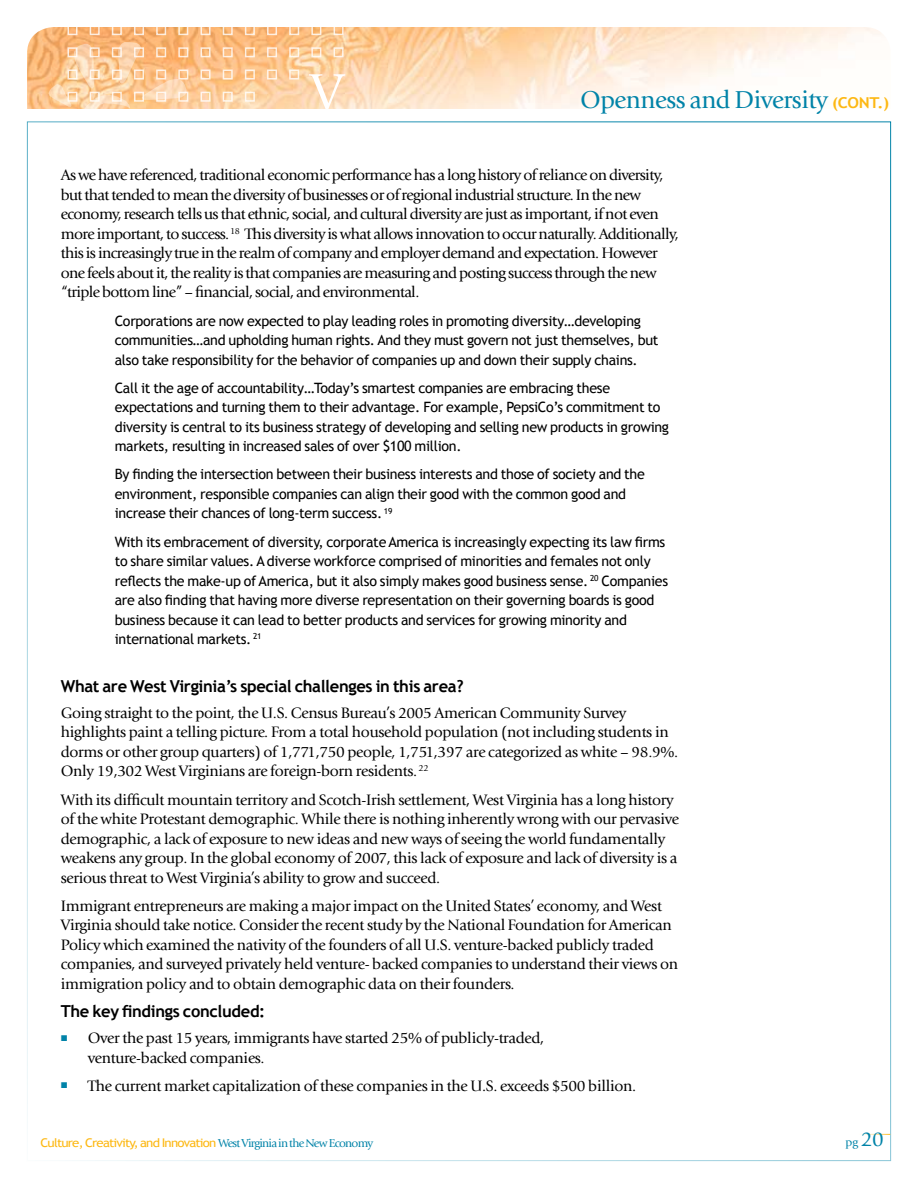
<style>
.page{position:relative;width:918px;height:1188px;background:#fff}
.page>*{position:absolute;margin:0;border:0;box-sizing:border-box;transform-origin:0 0}
.t1{font:54px "Giovanni";color:#fff}
.t2{font:25.5px "Giovanni";letter-spacing:-.02em;color:#0083a8}
.t3{font:700 16.5px "Trebuchet MS";letter-spacing:-.02em;color:#000}
.t4{font:15.75px/19.5px "Giovanni";letter-spacing:-.02em;color:#000}
.t5{font:15.75px/19.5px "Giovanni";letter-spacing:-.04em;color:#000}
.t6{font:14.25px/19.5px "Trebuchet MS";letter-spacing:-.02em;color:#000}
.t7{font:12px "Trebuchet MS";letter-spacing:-.06em;color:#fdb813;scale:1.1 1}
.t8{font:12px "Giovanni";color:#0083a8}
.s1{font-family:"Trebuchet MS";font-weight:700;font-size:15px;color:#fdb813}
.s2{font-family:"Giovanni";color:#0083a8}
.s3{font-size:21px}
</style>
<div class="page">
<img style="left:27px;top:27px;width:855px;height:82px">
<svg style="left:49px;top:42px;width:138px;height:67px;background:#fac692"></svg>
<div style="left:68px;top:25px;width:10px;height:10px;border:2px solid #fff"></div>
<div style="left:90px;top:25px;width:10px;height:10px;border:2px solid #fff"></div>
<div style="left:112px;top:25px;width:10px;height:10px;border:2px solid #fff"></div>
<div style="left:134px;top:25px;width:10px;height:10px;border:2px solid #fff"></div>
<div style="left:156px;top:25px;width:10px;height:10px;border:2px solid #fff"></div>
<div style="left:178px;top:25px;width:10px;height:10px;border:2px solid #fff"></div>
<div style="left:201px;top:25px;width:10px;height:10px;border:2px solid #fff"></div>
<div style="left:223px;top:25px;width:10px;height:10px;border:2px solid #fff"></div>
<div style="left:245px;top:25px;width:10px;height:10px;border:2px solid #fff"></div>
<div style="left:267px;top:25px;width:10px;height:10px;border:2px solid #fff"></div>
<div style="left:289px;top:25px;width:10px;height:10px;border:2px solid #fff"></div>
<div style="left:311px;top:25px;width:10px;height:10px;border:2px solid #fff"></div>
<div style="left:334px;top:25px;width:10px;height:10px;border:2px solid #fff"></div>
<div style="left:68px;top:47px;width:10px;height:10px;border:2px solid #fff"></div>
<div style="left:90px;top:47px;width:10px;height:10px;border:2px solid #fff"></div>
<div style="left:112px;top:47px;width:10px;height:10px;border:2px solid #fff"></div>
<div style="left:134px;top:47px;width:10px;height:10px;border:2px solid #fff"></div>
<div style="left:156px;top:47px;width:10px;height:10px;border:2px solid #fff"></div>
<div style="left:178px;top:47px;width:10px;height:10px;border:2px solid #fff"></div>
<div style="left:201px;top:47px;width:10px;height:10px;border:2px solid #fff"></div>
<div style="left:223px;top:47px;width:10px;height:10px;border:2px solid #fff"></div>
<div style="left:245px;top:47px;width:10px;height:10px;border:2px solid #fff"></div>
<div style="left:267px;top:47px;width:10px;height:10px;border:2px solid #fff"></div>
<div style="left:289px;top:47px;width:10px;height:10px;border:2px solid #fff"></div>
<div style="left:311px;top:47px;width:10px;height:10px;border:2px solid #fff"></div>
<div style="left:334px;top:47px;width:10px;height:10px;border:2px solid #fff"></div>
<div style="left:68px;top:70px;width:10px;height:10px;border:2px solid #fff"></div>
<div style="left:90px;top:70px;width:10px;height:10px;border:2px solid #fff"></div>
<div style="left:112px;top:70px;width:10px;height:10px;border:2px solid #fff"></div>
<div style="left:134px;top:70px;width:10px;height:10px;border:2px solid #fff"></div>
<div style="left:156px;top:70px;width:10px;height:10px;border:2px solid #fff"></div>
<div style="left:178px;top:70px;width:10px;height:10px;border:2px solid #fff"></div>
<div style="left:201px;top:70px;width:10px;height:10px;border:2px solid #fff"></div>
<div style="left:223px;top:70px;width:10px;height:10px;border:2px solid #fff"></div>
<div style="left:245px;top:70px;width:10px;height:10px;border:2px solid #fff"></div>
<div style="left:267px;top:70px;width:10px;height:10px;border:2px solid #fff"></div>
<div style="left:289px;top:70px;width:10px;height:10px;border:2px solid #fff"></div>
<div style="left:68px;top:92px;width:10px;height:10px;border:2px solid #fff"></div>
<div style="left:90px;top:92px;width:10px;height:10px;border:2px solid #fff"></div>
<div style="left:112px;top:92px;width:10px;height:10px;border:2px solid #fff"></div>
<div style="left:134px;top:92px;width:10px;height:10px;border:2px solid #fff"></div>
<div style="left:156px;top:92px;width:10px;height:10px;border:2px solid #fff"></div>
<div style="left:178px;top:92px;width:10px;height:10px;border:2px solid #fff"></div>
<div style="left:201px;top:92px;width:10px;height:10px;border:2px solid #fff"></div>
<div style="left:223px;top:92px;width:10px;height:10px;border:2px solid #fff"></div>
<div style="left:245px;top:92px;width:10px;height:10px;border:2px solid #fff"></div>
<h1 class="t1" style="left:310px;top:62px;width:34px">V</h1>
<h2 class="t2" style="left:580px;top:86px;width:311px">Openness and Diversity <span class="s1">(cont.)</span></h2>
<p class="t5" style="left:61px;top:166px;width:620px">As we have referenced, traditional economic performance has a long history of reliance on diversity, but that tended to mean the diversity of businesses or of regional industrial structure. In the new economy, research tells us that ethnic, social, and cultural diversity are just as important, if not even more important, to success. <sup>18</sup> This diversity is what allows innovation to occur naturally. Additionally, this is increasingly true in the realm of company and employer demand and expectation. However one feels about it, the reality is that companies are measuring and posting success through the new “triple bottom line” – financial, social, and environmental.</p>
<p class="t6" style="left:115px;top:311px;width:545px">Corporations are now expected to play leading roles in promoting diversity…developing communities…and upholding human rights. And they must govern not just themselves, but also take responsibility for the behavior of companies up and down their supply chains.</p>
<p class="t6" style="left:115px;top:378px;width:556px">Call it the age of accountability…Today’s smartest companies are embracing these expectations and turning them to their advantage. For example, PepsiCo’s commitment to diversity is central to its business strategy of developing and selling new products in growing markets, resulting in increased sales of over $100 million.</p>
<p class="t6" style="left:115px;top:465px;width:532px">By finding the intersection between their business interests and those of society and the environment, responsible companies can align their good with the common good and increase their chances of long-term success. <sup>19</sup></p>
<p class="t6" style="left:115px;top:532px;width:555px">With its embracement of diversity, corporate America is increasingly expecting its law firms to share similar values. A diverse workforce comprised of minorities and females not only reflects the make-up of America, but it also simply makes good business sense. <sup>20</sup> Companies are also finding that having more diverse representation on their governing boards is good business because it can lead to better products and services for growing minority and international markets. <sup>21</sup></p>
<p class="t3" style="left:61px;top:675px;width:404px">What are West Virginia’s special challenges in this area?</p>
<p class="t4" style="left:61px;top:703px;width:619px">Going straight to the point, the U.S. Census Bureau’s 2005 American Community Survey highlights paint a telling picture. From a total household population (not including students in dorms or other group quarters) of 1,771,750 people, 1,751,397 are categorized as white – 98.9%.<br>Only 19,302 West Virginians are foreign-born residents. <sup>22</sup></p>
<p class="t4" style="left:61px;top:790px;width:620px">With its difficult mountain territory and Scotch-Irish settlement, West Virginia has a long history of the white Protestant demographic. While there is nothing inherently wrong with our pervasive demographic, a lack of exposure to new ideas and new ways of seeing the world fundamentally weakens any group. In the global economy of 2007, this lack of exposure and lack of diversity is a serious threat to West Virginia’s ability to grow and succeed.</p>
<p class="t4" style="left:61px;top:896px;width:619px">Immigrant entrepreneurs are making a major impact on the United States’ economy, and West Virginia should take notice. Consider the recent study by the National Foundation for American Policy which examined the nativity of the founders of all U.S. venture-backed publicly traded companies, and surveyed privately held venture- backed companies to understand their views on immigration policy and to obtain demographic data on their founders.</p>
<p class="t3" style="left:61px;top:1001px;width:206px">The key findings concluded:</p>
<p class="t4" style="left:88px;top:1028px;width:458px">Over the past 15 years, immigrants have started 25 % of publicly-traded, venture-backed companies.</p>
<p class="t4" style="left:88px;top:1076px;width:550px">The current market capitalization of these companies in the U.S. exceeds $500 billion.</p>
<p class="t7" style="left:40px;top:1135px;width:304px">Culture, Creativity, and I nnovation <span class="s2">West Virginia in the New Economy</span></p>
<p class="t8" style="left:846px;top:1135px;width:40px">pg <span class="s3">20</span></p>
</div>
